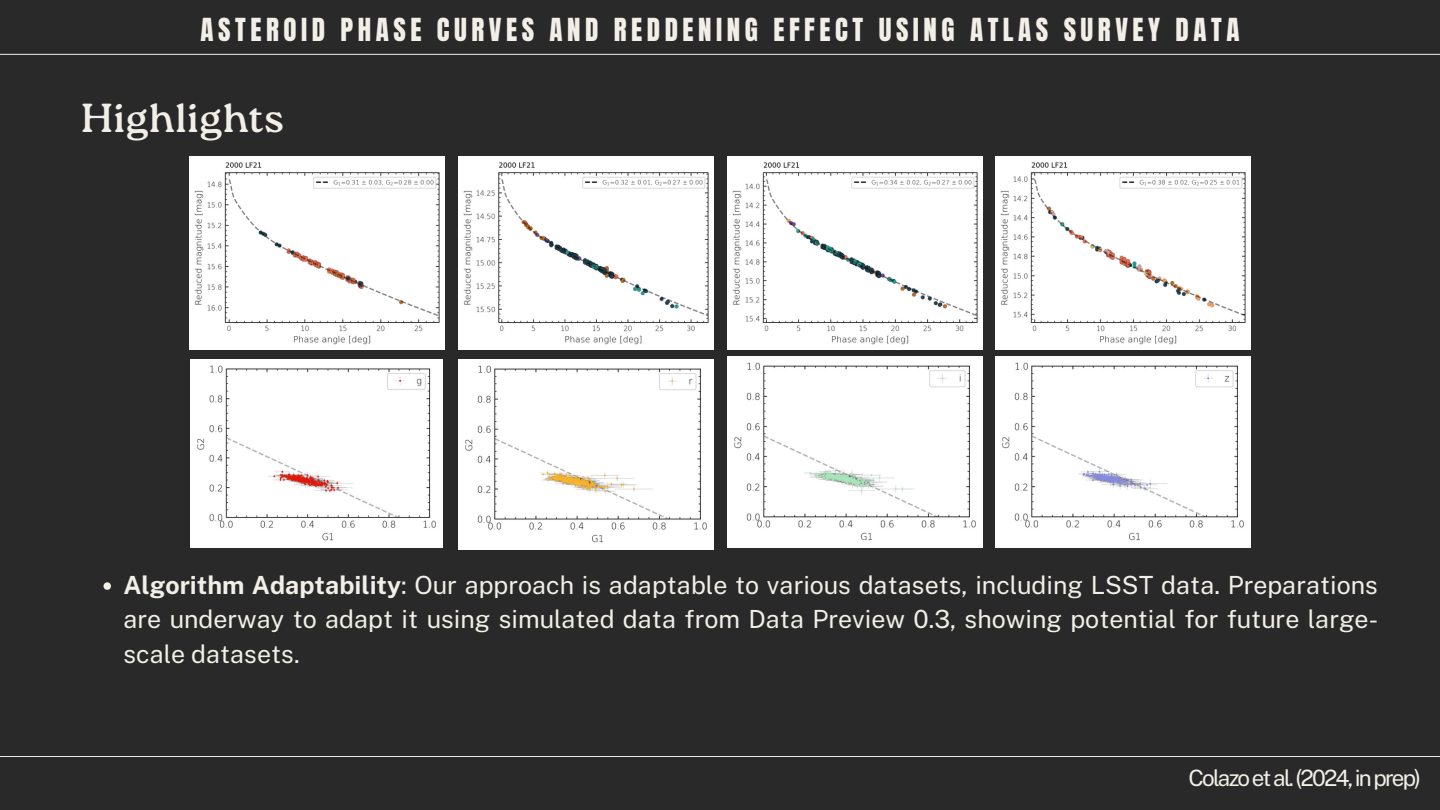
<style>
.page{position:relative;width:1440px;height:810px;background:#292929}
.page>*{position:absolute;margin:0;border:0;box-sizing:border-box;transform-origin:0 0}
.t1{font:40.5px "Roca One";letter-spacing:.01em;color:#f1efe7}
.t2{font:27px "Anton";letter-spacing:.17em;color:#f1efe7}
.t3{font:25px/34.5px "Public Sans";color:#f1efe7;text-align:justify}
.t4{font:22.5px "Public Sans";letter-spacing:-.08em;color:#f1efe7}
.s1{font-weight:700}
</style>
<div class="page">
<hr style="left:0;top:54px;width:1440px;height:1px;background:#f1efe7">
<hr style="left:0;top:756px;width:1440px;height:1px;background:#f1efe7">
<svg style="left:104px;top:582px;width:7px;height:8px"></svg>
<svg style="left:189px;top:170px;width:1062px;height:378px"></svg>
<img style="left:458px;top:157px;width:255px;height:192px">
<img style="left:996px;top:157px;width:255px;height:192px">
<img style="left:189px;top:157px;width:255px;height:192px">
<img style="left:727px;top:157px;width:255px;height:192px">
<img style="left:458px;top:359px;width:255px;height:191px">
<img style="left:727px;top:357px;width:255px;height:190px">
<img style="left:996px;top:357px;width:255px;height:190px">
<img style="left:191px;top:359px;width:252px;height:188px">
<p class="t2" style="left:201px;top:10px;width:1040px">ASTEROID PHASE CURVES AND REDDENING EFFECT USING ATLAS SURVEY DATA</p>
<p class="t1" style="left:81px;top:94px;width:204px">Highlights</p>
<p class="t3" style="left:123px;top:567px;width:1256px"><span class="s1">Algorithm Adaptability</span>: Our approach is adaptable to various datasets, including LSST data. Preparations are underway to adapt it using simulated data from Data Preview 0.3, showing potential for future large&shy;scale datasets.</p>
<p class="t4" style="left:1189px;top:764px;width:234px">Colazoetal.(2024,inprep)</p>
</div>
